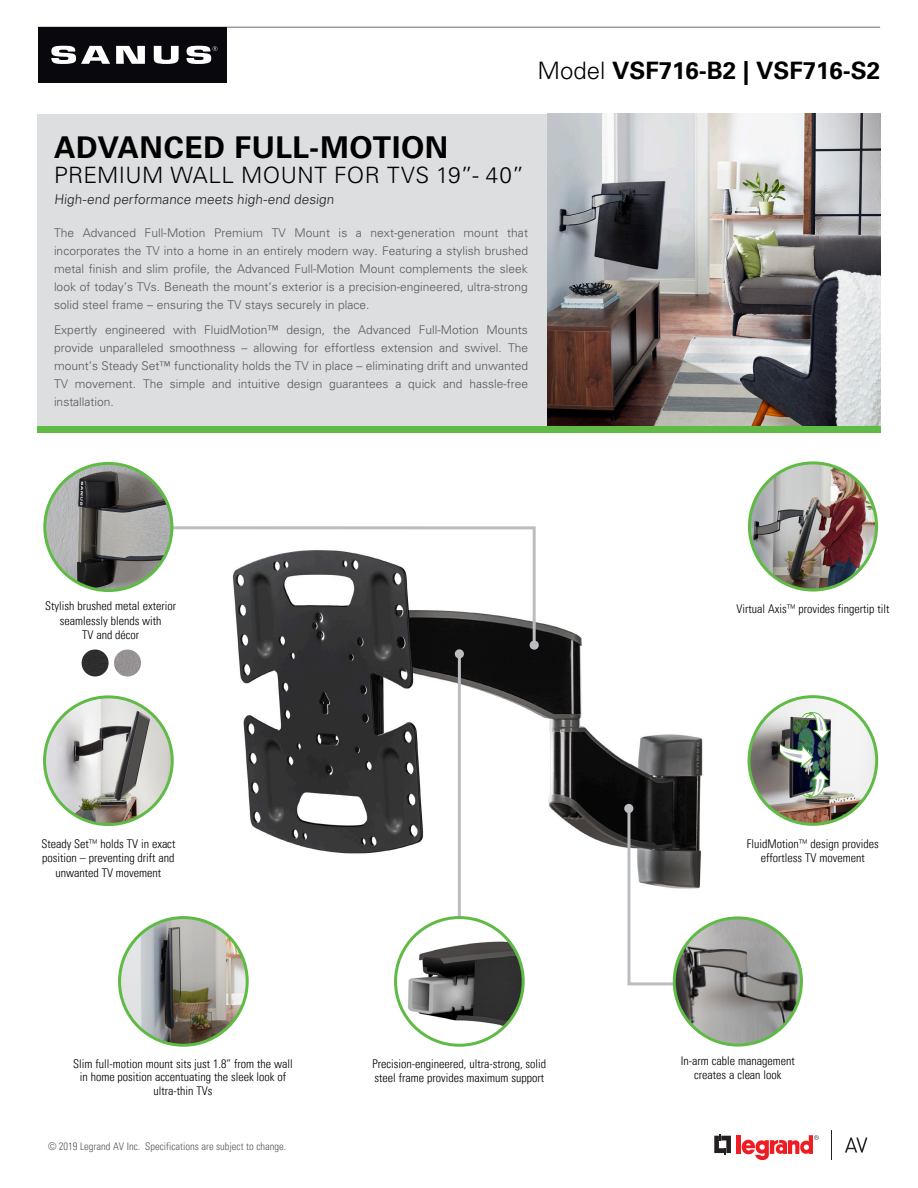
<style>
.page{position:relative;width:918px;height:1188px;background:#fff}
.page>*{position:absolute;margin:0;border:0;box-sizing:border-box;transform-origin:0 0}
.t1{font:700 30px "Univers";letter-spacing:.015em;color:#000}
.t2{font:700 24px "Univers";color:#000}
.t3{font:300 22.5px "Univers";letter-spacing:.02em;color:#000}
.t4{font:300 13.5px "Univers";color:#231f20}
.Paragraph{font:300 12px/18px "Univers";color:#57585a;text-align:justify}
.Bullets{font:300 condensed 12px/14.4px "Univers LT Pro";color:#000;text-align:center}
.Bullets-2{font:300 condensed 10.5px "Univers LT Pro";color:#57585a}
.s1{font-weight:300}
</style>
<div class="page">
<img style="left:238px;top:622px;width:465px;height:306px">
<img style="left:749px;top:463px;width:128px;height:127px;border-radius:64px">
<div style="left:748px;top:461px;width:130px;height:131px;border:3px solid #60bb46;border-radius:50%"></div>
<div style="left:38px;top:114px;width:842px;height:318px;background:#dddedf"></div>
<img style="left:548px;top:114px;width:332px;height:313px">
<hr style="left:38px;top:27px;width:842px;height:1px;background:#6c6d70">
<div style="left:38px;top:27px;width:189px;height:56px;background:#08080d"></div>
<svg style="left:51px;top:46px;width:59px;height:18px"></svg>
<svg style="left:116px;top:46px;width:29px;height:18px"></svg>
<svg style="left:154px;top:46px;width:25px;height:18px"></svg>
<svg style="left:186px;top:46px;width:31px;height:18px"></svg>
<div style="left:37px;top:427px;width:844px;height:6px;background:#60bb46"></div>
<svg style="left:714px;top:1134px;width:17px;height:21px"></svg>
<hr style="left:737px;top:1135px;width:4px;height:19px;background:#ee1d23">
<svg style="left:742px;top:1135px;width:77px;height:26px"></svg>
<hr style="left:831px;top:1130px;width:1px;height:30px;background:#231f20">
<svg style="left:845px;top:1138px;width:22px;height:15px"></svg>
<img style="left:749px;top:697px;width:128px;height:127px;border-radius:64px">
<div style="left:748px;top:695px;width:130px;height:131px;border:3px solid #60bb46;border-radius:50%"></div>
<img style="left:779px;top:712px;width:52px;height:85px">
<hr style="left:458px;top:657px;width:3px;height:289px;background:#bcbdc0">
<div style="left:455px;top:649px;width:9px;height:9px;background:#bcbdc0;border-radius:50%"></div>
<img style="left:396px;top:918px;width:127px;height:127px;border-radius:64px">
<div style="left:394px;top:916px;width:131px;height:131px;border:3px solid #60bb46;border-radius:50%"></div>
<img style="left:120px;top:918px;width:127px;height:127px;border-radius:64px">
<div style="left:118px;top:916px;width:131px;height:131px;border:3px solid #60bb46;border-radius:50%"></div>
<svg style="left:530px;top:640px;width:9px;height:10px"></svg>
<img style="left:45px;top:697px;width:127px;height:128px;border-radius:64px">
<div style="left:43px;top:695px;width:131px;height:131px;border:3px solid #60bb46;border-radius:50%"></div>
<svg style="left:166px;top:525px;width:371px;height:122px"></svg>
<img style="left:45px;top:463px;width:127px;height:128px;border-radius:64px">
<div style="left:43px;top:462px;width:130px;height:130px;border:3px solid #60bb46;border-radius:50%"></div>
<svg style="left:626px;top:808px;width:94px;height:178px"></svg>
<div style="left:624px;top:804px;width:9px;height:9px;background:#bcbdc0;border-radius:50%"></div>
<img style="left:82px;top:650px;width:27px;height:26px;border-radius:14px">
<img style="left:114px;top:650px;width:27px;height:26px;border-radius:14px">
<img style="left:674px;top:918px;width:127px;height:127px;border-radius:64px">
<div style="left:673px;top:916px;width:130px;height:131px;border:3px solid #60bb46;border-radius:50%"></div>
<p class="t2" style="left:537px;top:57px;width:344px"><span class="s1">Model</span> VSF716-B2 | VSF716-S2</p>
<p class="t1" style="left:54px;top:129px;width:396px">ADVANCED FULL-MOTION</p>
<p class="t3" style="left:54px;top:161px;width:472px">PREMIUM WALL MOUNT FOR TVS 19”- 40”</p>
<p class="t4" style="left:54px;top:191px;width:283px">High-end performance meets high-end design</p>
<p class="Paragraph" style="left:54px;top:224px;width:476px">The Advanced Full-Motion Premium TV Mount is a next-generation mount that incorporates the TV into a home in an entirely modern way. Featuring a stylish brushed metal finish and slim profile, the Advanced Full-Motion Mount complements the sleek look of today’s TVs. Beneath the mount’s exterior is a precision-engineered, ultra-strong solid steel frame – ensuring the TV stays securely in place.</p>
<p class="Paragraph" style="left:54px;top:320px;width:476px">Expertly engineered with FluidMotion™ design, the Advanced Full-Motion Mounts provide unparalleled smoothness – allowing for effortless extension and swivel. The mount’s Steady Set™ functionality holds the TV in place – eliminating drift and unwanted TV movement. The simple and intuitive design guarantees a quick and hassle-free installation.</p>
<p class="Bullets" style="left:45px;top:598px;width:132px">Stylish brushed metal exterior</p>
<p class="Bullets" style="left:60px;top:613px;width:103px">seamlessly blends with</p>
<p class="Bullets" style="left:82px;top:627px;width:59px">TV and décor</p>
<p class="Bullets" style="left:736px;top:601px;width:155px">Virtual Axis™ provides fingertip tilt</p>
<p class="Bullets" style="left:41px;top:836px;width:135px">Steady Set™ holds TV in exact position – preventing drift and unwanted TV movement</p>
<p class="Bullets" style="left:747px;top:836px;width:133px">FluidMotion™ design provides</p>
<p class="Bullets" style="left:761px;top:850px;width:105px">effortless TV movement</p>
<p class="Bullets" style="left:73px;top:1056px;width:221px;line-height:13.5px">Slim full-motion mount sits just 1.8” from the wall in home position accentuating the sleek look of ultra-thin TVs</p>
<p class="Bullets-2" style="left:48px;top:1139px;width:240px">© 2019 Legrand AV Inc. Specifications are subject to change.</p>
<p class="Bullets" style="left:372px;top:1056px;width:175px;text-align:left">Precision-engineered, ultra-strong, solid steel frame provides maximum support</p>
<p class="Bullets" style="left:681px;top:1053px;width:115px">In-arm cable management</p>
<p class="Bullets" style="left:694px;top:1067px;width:89px">creates a clean look</p>
</div>
